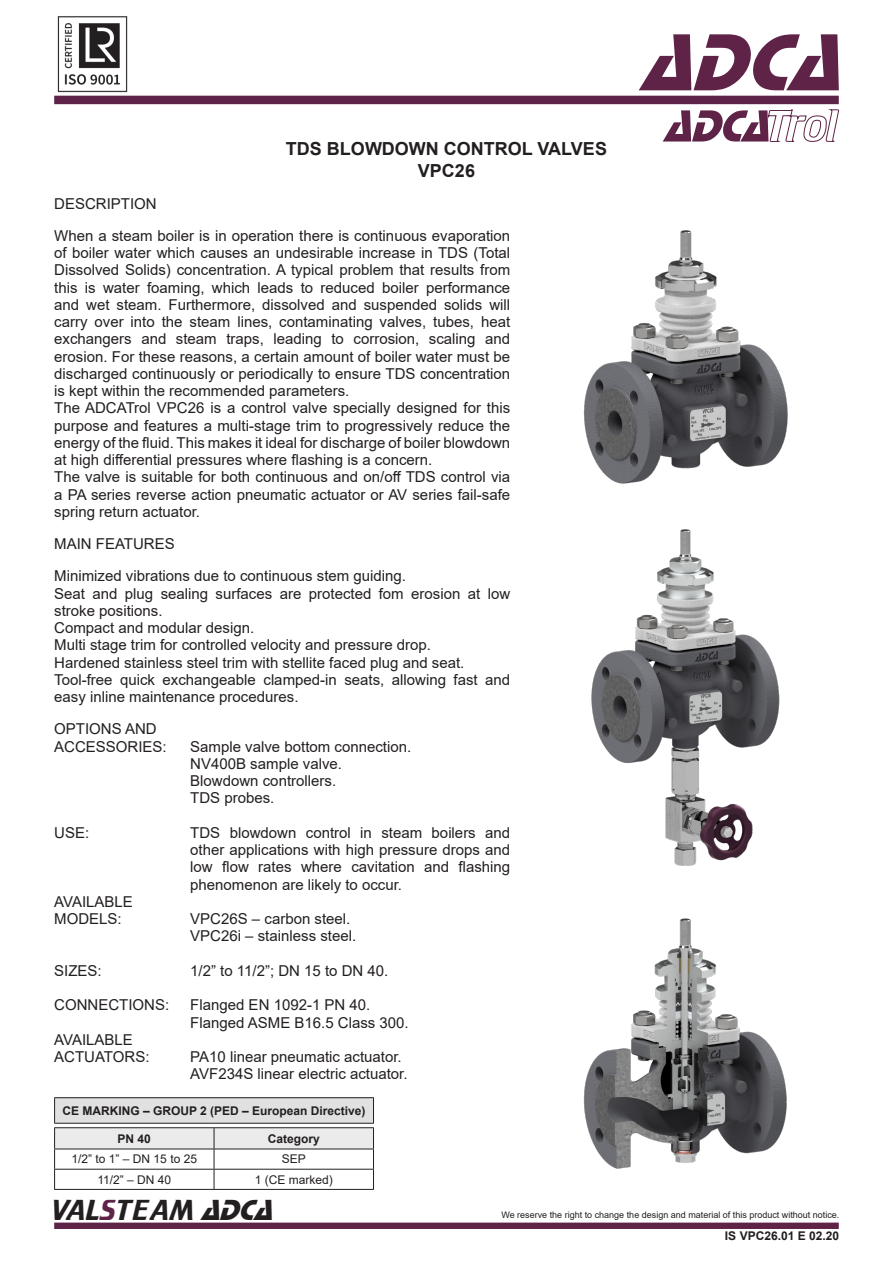
<style>
.page{position:relative;width:893px;height:1263px;background:#fff}
.page>*{position:absolute;margin:0;border:0;box-sizing:border-box;transform-origin:0 0}
.t1{font:italic 84px "Stop D";color:#5f2348}
.t2{font:30px "Trekker";color:#231f20}
.t3{font:700 18px "Arial";color:#231f20}
.t4{font:15px/17.2px "Arial";color:#231f20;text-align:justify}
.t5{font:700 12px "Arial";color:#231f20}
.t6{font:12px "Arial";color:#231f20}
.t7{font:9px "Arial";color:#231f20}
.s1{color:#5f2348}
.s2{font-family:"Stop D";font-style:italic}
</style>
<div class="page">
<div style="left:54px;top:96px;width:785px;height:8px;background:#5e2348"></div>
<div style="left:54px;top:1222px;width:785px;height:7px;background:#5f2348;border:2px solid #5f2348"></div>
<img style="left:57px;top:16px;width:71px;height:76px">
<svg style="left:663px;top:109px;width:176px;height:33px"></svg>
<hr style="left:54px;top:1189px;width:160px;height:1px;background:#231f20">
<hr style="left:214px;top:1189px;width:160px;height:1px;background:#231f20">
<hr style="left:54px;top:1097px;width:160px;height:1px;background:#231f20">
<hr style="left:214px;top:1097px;width:160px;height:1px;background:#231f20">
<svg style="left:54px;top:1098px;width:320px;height:91px"></svg>
<hr style="left:54px;top:1148px;width:160px;height:1px;background:#231f20">
<hr style="left:214px;top:1148px;width:160px;height:1px;background:#231f20">
<img style="left:591px;top:529px;width:189px;height:337px">
<img style="left:583px;top:918px;width:204px;height:251px">
<img style="left:583px;top:230px;width:205px;height:254px">
<p class="t4" style="left:54px;top:195px;width:104px">DESCRIPTION</p>
<p class="t3" style="left:286px;top:136px;width:322px">TDS BLOWDOWN CONTROL VALVES</p>
<p class="t3" style="left:418px;top:158px;width:59px">VPC26</p>
<p class="t4" style="left:54px;top:227px;width:458px">When a steam boiler is in operation there is continuous evaporation of boiler water which causes an undesirable increase in TDS (Total Dissolved Solids) concentration. A typical problem that results from this is water foaming, which leads to reduced boiler performance and wet steam. Furthermore, dissolved and suspended solids will carry over into the steam lines, contaminating valves, tubes, heat exchangers and steam traps, leading to corrosion, scaling and erosion. For these reasons, a certain amount of boiler water must be discharged continuously or periodically to ensure TDS concentration is kept within the recommended parameters.</p>
<p class="t4" style="left:54px;top:399px;width:458px">The ADCATrol VPC26 is a control valve specially designed for this purpose and features a multi-stage trim to progressively reduce the energy of the fluid. This makes it ideal for discharge of boiler blowdown at high differential pressures where flashing is a concern.</p>
<p class="t4" style="left:54px;top:468px;width:458px">The valve is suitable for both continuous and on/off TDS control via a PA series reverse action pneumatic actuator or AV series fail-safe spring return actuator.</p>
<p class="t4" style="left:54px;top:535px;width:122px">MAIN FEATURES</p>
<p class="t4" style="left:54px;top:567px;width:353px">Minimized vibrations due to continuous stem guiding.</p>
<p class="t4" style="left:54px;top:584px;width:457px">Seat and plug sealing surfaces are protected fom erosion at low stroke positions.</p>
<p class="t4" style="left:54px;top:619px;width:202px">Compact and modular design.</p>
<p class="t4" style="left:54px;top:636px;width:378px">Multi stage trim for controlled velocity and pressure drop.</p>
<p class="t4" style="left:54px;top:653px;width:412px">Hardened stainless steel trim with stellite faced plug and seat.</p>
<p class="t4" style="left:54px;top:671px;width:458px">Tool-free quick exchangeable clamped-in seats, allowing fast and easy inline maintenance procedures.</p>
<h1 class="t1" style="left:640px;top:14px;width:227px">ADCA</h1>
<p class="t4" style="left:54px;top:720px;width:104px">OPTIONS AND</p>
<p class="t4" style="left:54px;top:737px;width:114px">ACCESSORIES:</p>
<p class="t4" style="left:190px;top:737px;width:222px">Sample valve bottom connection.</p>
<p class="t4" style="left:190px;top:755px;width:153px">NV400B sample valve.</p>
<p class="t4" style="left:190px;top:772px;width:147px">Blowdown controllers.</p>
<p class="t4" style="left:190px;top:789px;width:86px">TDS probes.</p>
<p class="t4" style="left:190px;top:824px;width:321px">TDS blowdown control in steam boilers and other applications with high pressure drops and low flow rates where cavitation and flashing phenomenon are likely to occur.</p>
<p class="t4" style="left:190px;top:910px;width:162px">VPC26S – carbon steel.</p>
<p class="t4" style="left:190px;top:927px;width:167px">VPC26i – stainless steel.</p>
<p class="t4" style="left:190px;top:962px;width:200px">1/2” to 11/2”; DN 15 to DN 40.</p>
<p class="t4" style="left:190px;top:996px;width:182px">Flanged EN 1092-1 PN 40.</p>
<p class="t4" style="left:190px;top:1013px;width:220px">Flanged ASME B16.5 Class 300.</p>
<p class="t4" style="left:190px;top:1048px;width:213px">PA10 linear pneumatic actuator.</p>
<p class="t4" style="left:190px;top:1065px;width:219px">AVF234S linear electric actuator.</p>
<p class="t5" style="left:62px;top:1102px;width:305px">CE MARKING – GROUP 2 (PED – European Directive)</p>
<p class="t5" style="left:118px;top:1130px;width:35px">PN 40</p>
<p class="t5" style="left:268px;top:1130px;width:54px">Category</p>
<p class="t6" style="left:72px;top:1151px;width:127px">1/2” to 1” – DN 15 to 25</p>
<p class="t6" style="left:282px;top:1151px;width:26px">SEP</p>
<p class="t6" style="left:97px;top:1171px;width:75px">11/2” – DN 40</p>
<p class="t6" style="left:255px;top:1171px;width:80px">1 (CE marked)</p>
<p class="t2" style="left:51px;top:1193px;width:232px">VAL<span class="s1">S</span>TEAM <span class="s2">ADCA</span></p>
<p class="t4" style="left:54px;top:824px;width:37px">USE:</p>
<p class="t4" style="left:54px;top:893px;width:80px">AVAILABLE</p>
<p class="t4" style="left:54px;top:910px;width:69px">MODELS:</p>
<p class="t4" style="left:54px;top:962px;width:49px">SIZES:</p>
<p class="t4" style="left:54px;top:996px;width:117px">CONNECTIONS:</p>
<p class="t4" style="left:54px;top:1031px;width:80px">AVAILABLE</p>
<p class="t4" style="left:54px;top:1048px;width:97px">ACTUATORS:</p>
<p class="t7" style="left:501px;top:1209px;width:340px">We reserve the right to change the design and material of this product without notice.</p>
<p class="t5" style="left:725px;top:1227px;width:116px">IS VPC26.01 E 02.20</p>
</div>
